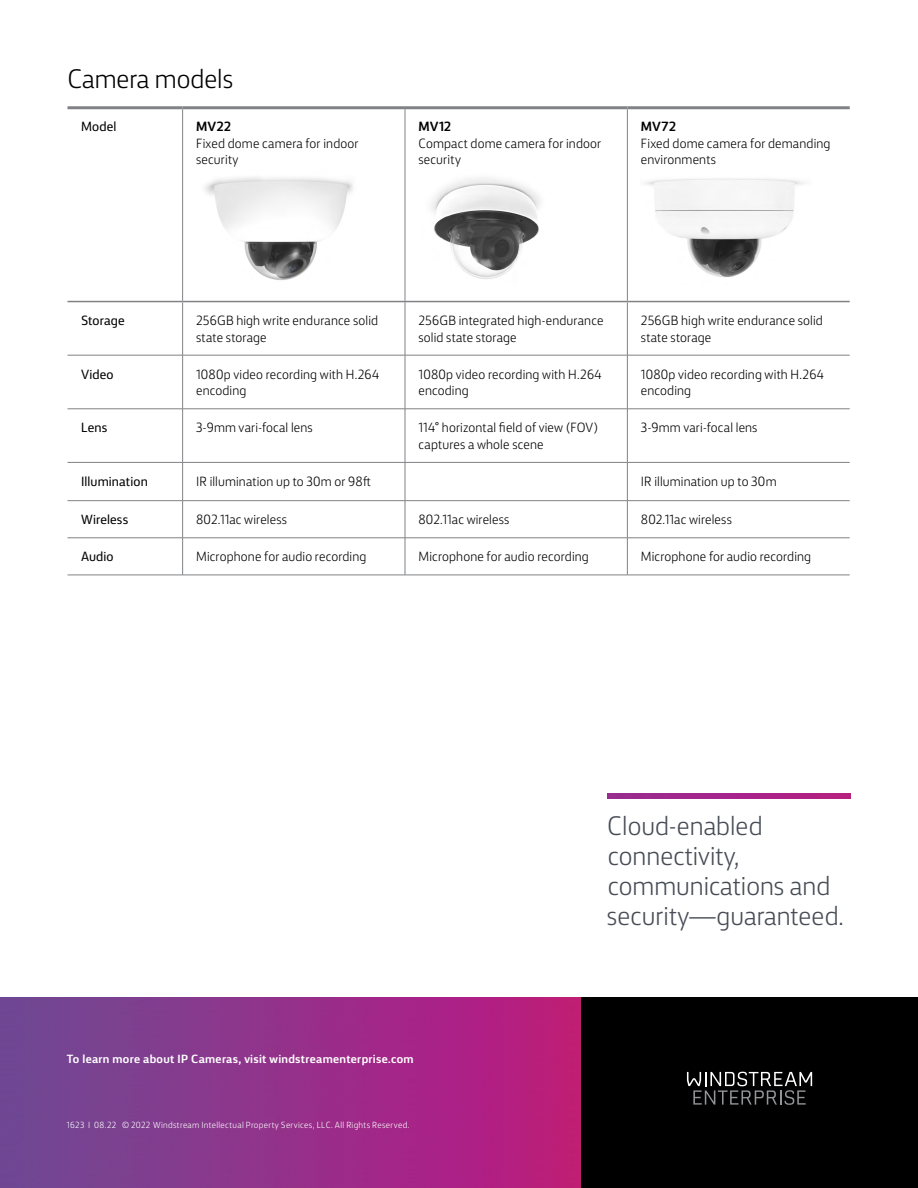
<style>
.page{position:relative;width:918px;height:1188px;background:#fff}
.page>*{position:absolute;margin:0;border:0;box-sizing:border-box;transform-origin:0 0}
.Subhead_LIght_-_1{font:300 27px/30px "FS Silas Sans";color:#474c55}
.Subhead_LIght_1{font:300 27px "FS Silas Sans";color:#000}
.Subhead_Bold_10_High{font:300 13.5px/16.5px "FS Silas Sans";letter-spacing:.01em;color:#000}
.Subhead_Bold_10_High-2{font:13.5px "FS Silas Sans";letter-spacing:.01em;color:#000}
.CTA_-_Footer{font:700 12px "FS Silas Sans";letter-spacing:.025em;color:#fff}
.Copyright_-_Foote{font:300 9px "FS Silas Sans";letter-spacing:.035em;color:#fff}
.s1{font-weight:700}
</style>
<div class="page">
<img style="left:607px;top:794px;width:243px;height:4px">
<img style="left:0;top:998px;width:582px;height:190px">
<div style="left:582px;top:998px;width:336px;height:190px;background:#000"></div>
<hr style="left:182px;top:109px;width:1px;height:192px;background:#808285">
<hr style="left:405px;top:109px;width:1px;height:192px;background:#808285">
<hr style="left:627px;top:109px;width:1px;height:192px;background:#808285">
<hr style="left:182px;top:302px;width:1px;height:53px;background:#808285">
<hr style="left:405px;top:302px;width:1px;height:53px;background:#808285">
<hr style="left:627px;top:302px;width:1px;height:53px;background:#808285">
<hr style="left:68px;top:355px;width:115px;height:1px;background:#808285">
<hr style="left:183px;top:355px;width:222px;height:1px;background:#808285">
<hr style="left:182px;top:355px;width:1px;height:54px;background:#808285">
<hr style="left:405px;top:355px;width:222px;height:1px;background:#808285">
<hr style="left:405px;top:355px;width:1px;height:54px;background:#808285">
<hr style="left:627px;top:355px;width:223px;height:1px;background:#808285">
<hr style="left:627px;top:355px;width:1px;height:54px;background:#808285">
<hr style="left:68px;top:409px;width:115px;height:1px;background:#808285">
<hr style="left:183px;top:409px;width:222px;height:1px;background:#808285">
<hr style="left:182px;top:409px;width:1px;height:53px;background:#808285">
<hr style="left:405px;top:409px;width:222px;height:1px;background:#808285">
<hr style="left:405px;top:409px;width:1px;height:53px;background:#808285">
<hr style="left:627px;top:409px;width:223px;height:1px;background:#808285">
<hr style="left:627px;top:409px;width:1px;height:53px;background:#808285">
<hr style="left:68px;top:462px;width:115px;height:1px;background:#808285">
<hr style="left:183px;top:462px;width:222px;height:1px;background:#808285">
<hr style="left:182px;top:463px;width:1px;height:37px;background:#808285">
<hr style="left:405px;top:462px;width:222px;height:1px;background:#808285">
<hr style="left:405px;top:463px;width:1px;height:37px;background:#808285">
<hr style="left:627px;top:462px;width:223px;height:1px;background:#808285">
<hr style="left:627px;top:463px;width:1px;height:37px;background:#808285">
<hr style="left:68px;top:500px;width:115px;height:1px;background:#808285">
<hr style="left:183px;top:500px;width:222px;height:1px;background:#808285">
<hr style="left:182px;top:501px;width:1px;height:37px;background:#808285">
<hr style="left:405px;top:500px;width:222px;height:1px;background:#808285">
<hr style="left:405px;top:501px;width:1px;height:37px;background:#808285">
<hr style="left:627px;top:500px;width:223px;height:1px;background:#808285">
<hr style="left:627px;top:501px;width:1px;height:37px;background:#808285">
<hr style="left:68px;top:538px;width:115px;height:1px;background:#808285">
<hr style="left:183px;top:538px;width:222px;height:1px;background:#808285">
<hr style="left:182px;top:538px;width:1px;height:37px;background:#808285">
<hr style="left:405px;top:538px;width:222px;height:1px;background:#808285">
<hr style="left:405px;top:538px;width:1px;height:37px;background:#808285">
<hr style="left:627px;top:538px;width:223px;height:1px;background:#808285">
<hr style="left:627px;top:538px;width:1px;height:37px;background:#808285">
<hr style="left:68px;top:575px;width:115px;height:1px;background:#808285">
<hr style="left:183px;top:575px;width:222px;height:1px;background:#808285">
<hr style="left:405px;top:575px;width:222px;height:1px;background:#808285">
<hr style="left:627px;top:575px;width:223px;height:1px;background:#808285">
<hr style="left:68px;top:301px;width:115px;height:1px;background:#808285">
<hr style="left:183px;top:301px;width:222px;height:1px;background:#808285">
<hr style="left:405px;top:301px;width:222px;height:1px;background:#808285">
<hr style="left:627px;top:301px;width:223px;height:1px;background:#808285">
<hr style="left:68px;top:106px;width:115px;height:3px;background:#808285">
<hr style="left:183px;top:106px;width:222px;height:3px;background:#808285">
<hr style="left:405px;top:106px;width:222px;height:3px;background:#808285">
<hr style="left:627px;top:106px;width:223px;height:3px;background:#808285">
<img style="left:205px;top:177px;width:148px;height:103px">
<img style="left:431px;top:178px;width:109px;height:101px">
<img style="left:645px;top:178px;width:159px;height:99px">
<svg style="left:687px;top:1072px;width:125px;height:33px"></svg>
<p class="Subhead_LIght_1" style="left:68px;top:58px;width:167px">Camera models</p>
<p class="Subhead_Bold_10_High-2" style="left:81px;top:116px;width:37px">Model</p>
<p class="Subhead_Bold_10_High" style="left:196px;top:117px;width:164px"><span class="s1">MV22<br></span>Fixed dome camera for indoor security</p>
<p class="Subhead_Bold_10_High" style="left:418px;top:117px;width:184px"><span class="s1">MV12<br></span>Compact dome camera for indoor security</p>
<p class="Subhead_Bold_10_High" style="left:641px;top:117px;width:191px"><span class="s1">MV72<br></span>Fixed dome camera for demanding environments</p>
<p class="Subhead_Bold_10_High-2" style="left:81px;top:310px;width:45px">Storage</p>
<p class="Subhead_Bold_10_High" style="left:196px;top:311px;width:183px">256GB high write endurance solid state storage</p>
<p class="Subhead_Bold_10_High" style="left:418px;top:311px;width:187px">256GB integrated high-endurance solid state storage</p>
<p class="Subhead_Bold_10_High" style="left:641px;top:311px;width:183px">256GB high write endurance solid state storage</p>
<p class="Subhead_Bold_10_High-2" style="left:81px;top:363px;width:34px">Video</p>
<p class="Subhead_Bold_10_High" style="left:196px;top:365px;width:185px">1080p video recording with H.264 encoding</p>
<p class="Subhead_Bold_10_High" style="left:418px;top:365px;width:185px">1080p video recording with H.264 encoding</p>
<p class="Subhead_Bold_10_High" style="left:641px;top:365px;width:185px">1080p video recording with H.264 encoding</p>
<p class="Subhead_Bold_10_High-2" style="left:81px;top:417px;width:28px">Lens</p>
<p class="Subhead_Bold_10_High" style="left:196px;top:419px;width:118px">3-9mm vari-focal lens</p>
<p class="Subhead_Bold_10_High" style="left:418px;top:419px;width:181px">114° horizontal field of view (FOV) captures a whole scene</p>
<p class="Subhead_Bold_10_High" style="left:641px;top:419px;width:118px">3-9mm vari-focal lens</p>
<p class="Subhead_Bold_10_High-2" style="left:81px;top:471px;width:68px">Illumination</p>
<p class="Subhead_Bold_10_High" style="left:196px;top:472px;width:176px">IR illumination up to 30m or 98ft</p>
<p class="Subhead_Bold_10_High" style="left:641px;top:472px;width:137px">IR illumination up to 30m</p>
<p class="Subhead_Bold_10_High-2" style="left:81px;top:509px;width:49px">Wireless</p>
<p class="Subhead_Bold_10_High" style="left:196px;top:510px;width:93px">802.11ac wireless</p>
<p class="Subhead_Bold_10_High" style="left:418px;top:510px;width:93px">802.11ac wireless</p>
<p class="Subhead_Bold_10_High" style="left:641px;top:510px;width:93px">802.11ac wireless</p>
<p class="Subhead_Bold_10_High-2" style="left:81px;top:546px;width:34px">Audio</p>
<p class="Subhead_Bold_10_High" style="left:196px;top:548px;width:172px">Microphone for audio recording</p>
<p class="Subhead_Bold_10_High" style="left:418px;top:548px;width:172px">Microphone for audio recording</p>
<p class="Subhead_Bold_10_High" style="left:641px;top:548px;width:172px">Microphone for audio recording</p>
<p class="CTA_-_Footer" style="left:67px;top:1048px;width:348px">To learn more about IP Cameras, visit windstreamenterprise.com</p>
<p class="Copyright_-_Foote" style="left:67px;top:1118px;width:344px">1623 I 08.22 © 2022 Windstream Intellectual Property Services, LLC. All Rights Reserved.</p>
<p class="Subhead_LIght_-_1" style="left:607px;top:809px;width:238px">Cloud-enabled connectivity, communications and security—guaranteed.</p>
</div>
